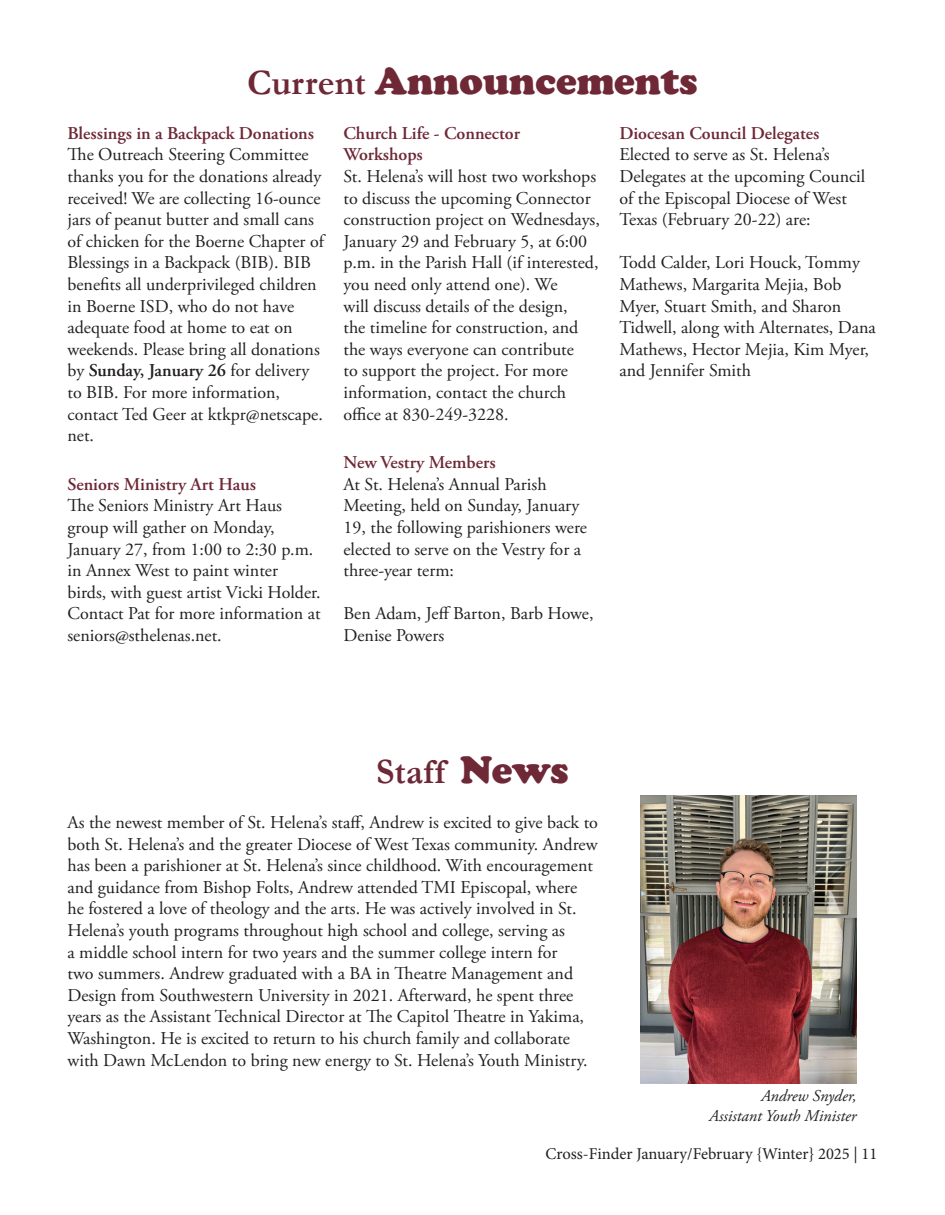
<style>
.page{position:relative;width:945px;height:1215px;background:#fff}
.page>*{position:absolute;margin:0;border:0;box-sizing:border-box;transform-origin:0 0}
.t1{font:900 39px "Cooper";color:#6e2836}
.t2{font:700 36px "Garamond";color:#6e2836}
.t3{font:18px/21.6px "Adobe Garamond Pro";color:#231f20}
.t4{font:600 18px/21.6px "Adobe Garamond Pro";color:#6e2836}
.t5{font:16.5px "Minion Pro";color:#231f20}
.t6{font:italic 16.5px/19.8px "Adobe Garamond Pro";color:#231f20;text-align:right}
.s1{font-family:"Garamond";font-weight:700;font-size:36px}
.s2{font-weight:600}
.s3{font-family:"Cooper";font-weight:900;font-size:39px}
</style>
<div class="page">
<img style="left:640px;top:795px;width:216px;height:288px">
<h1 class="t1" style="left:247px;top:58px;width:452px"><span class="s1">Current</span> Announcements</h1>
<p class="t4" style="left:344px;top:123px;width:178px">Church Life - Connector<br>Workshops</p>
<p class="t3" style="left:344px;top:166px;width:258px">St. Helena’s will host two workshops to discuss the upcoming Connector construction project on Wednesdays, January 29 and February 5, at 6:00 p.m. in the Parish Hall (if interested, you need only attend one). We<br>will discuss details of the design,<br>the timeline for construction, and the ways everyone can contribute<br>to support the project. For more information, contact the church office at 830-249-3228.</p>
<p class="t4" style="left:344px;top:452px;width:154px">New Vestry Members</p>
<p class="t3" style="left:344px;top:474px;width:245px">At St. Helena’s Annual Parish<br>Meeting, held on Sunday, January<br>19, the following parishioners were elected to serve on the Vestry for a three-year term:</p>
<p class="t3" style="left:344px;top:604px;width:252px">Ben Adam, Jeff Barton, Barb Howe,<br>Denise Powers</p>
<p class="t4" style="left:68px;top:123px;width:248px">Blessings in a Backpack Donations</p>
<p class="t3" style="left:68px;top:145px;width:258px">The Outreach Steering Committee thanks you for the donations already received! We are collecting 16-ounce jars of peanut butter and small cans of chicken for the Boerne Chapter of<br>Blessings in a Backpack (BIB). BIB benefits all underprivileged children in Boerne ISD, who do not have adequate food at home to eat on weekends. Please bring all donations by <span class="s2">Sunday, January 26</span> for delivery to BIB. For more information, contact Ted Geer at ktkpr@netscape. net.</p>
<p class="t4" style="left:68px;top:474px;width:190px">Seniors Ministry Art Haus</p>
<p class="t3" style="left:68px;top:496px;width:255px">The Seniors Ministry Art Haus group will gather on Monday,<br>January 27, from 1:00 to 2:30 p.m. in Annex West to paint winter birds, with guest artist Vicki Holder.<br>Contact Pat for more information at seniors@sthelenas.net.</p>
<p class="t4" style="left:619px;top:123px;width:201px">Diocesan Council Delegates</p>
<p class="t3" style="left:619px;top:145px;width:247px">Elected to serve as St. Helena’s<br>Delegates at the upcoming Council of the Episcopal Diocese of West<br>Texas (February 20-22) are:</p>
<p class="t3" style="left:619px;top:253px;width:258px">Todd Calder, Lori Houck, Tommy<br>Mathews, Margarita Mejia, Bob<br>Myer, Stuart Smith, and Sharon<br>Tidwell, along with Alternates, Dana<br>Mathews, Hector Mejia, Kim Myer, and Jennifer Smith</p>
<h2 class="t2" style="left:376px;top:747px;width:194px">Staff <span class="s3">News</span></h2>
<p class="t3" style="left:68px;top:812px;width:532px">As the newest member of St. Helena’s staff, Andrew is excited to give back to both St. Helena’s and the greater Diocese of West Texas community. Andrew has been a parishioner at St. Helena’s since childhood. With encouragement and guidance from Bishop Folts, Andrew attended TMI Episcopal, where he fostered a love of theology and the arts. He was actively involved in St.<br>Helena’s youth programs throughout high school and college, serving as<br>a middle school intern for two years and the summer college intern for<br>two summers. Andrew graduated with a BA in Theatre Management and Design from Southwestern University in 2021. Afterward, he spent three years as the Assistant Technical Director at The Capitol Theatre in Yakima, Washington. He is excited to return to his church family and collaborate with Dawn McLendon to bring new energy to St. Helena’s Youth Ministry.</p>
<p class="t6" style="left:709px;top:1086px;width:149px">Andrew Snyder,<br>Assistant Youth Minister</p>
<p class="t5" style="left:545px;top:1143px;width:334px">Cross-Finder January/February {Winter} 2025 | 11</p>
</div>
